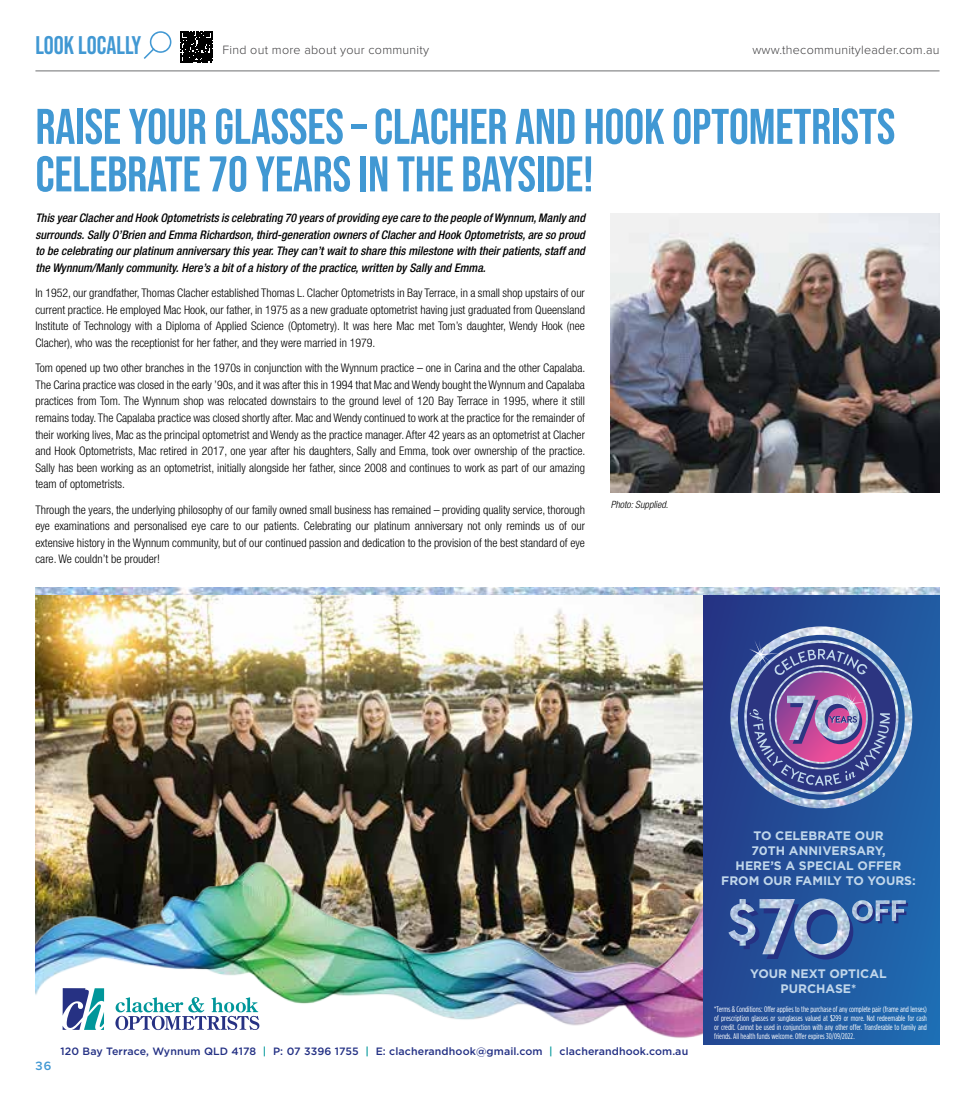
<style>
.page{position:relative;width:975px;height:1099px;background:#fff}
.page>*{position:absolute;margin:0;border:0;box-sizing:border-box;transform-origin:0 0}
.t1{font:50px/47.5px "Bebas Neue";letter-spacing:-.005em;color:#4198d3}
.t2{font:25.5px "Bebas Neue";color:#4198d3}
.t3{font:300 12.5px "Proxima Nova";letter-spacing:.02em;color:#414042}
.t4{font:600 12.5px "Proxima Nova";color:#4198d3}
.t5{font:700 12.38px/15px "Gotham";color:#c0d6ea;text-align:center}
.t6{font:300 condensed 11.88px/16.6px "Helvetica Neue LT Pro";color:#000;text-align:justify}
.t7{font:italic 500 condensed 11.88px/16.6px "Helvetica Neue LT Pro";color:#000;text-align:justify}
.t8{font:500 10.62px "Gotham HTF";letter-spacing:.01em;color:#233084}
.t9{font:italic 300 condensed 10px "Helvetica Neue LT Pro";color:#000}
.t10{font:condensed 8.12px/9px "Gotham HTF";color:#fff;text-align:justify}
.s1{color:#00979a}
</style>
<div class="page">
<hr style="left:35px;top:70px;width:904px;height:1px;background:#6d6e71">
<svg style="left:144px;top:31px;width:27px;height:28px"></svg>
<svg style="left:180px;top:31px;width:33px;height:32px"></svg>
<svg style="left:181px;top:32px;width:31px;height:31px"></svg>
<img style="left:35px;top:595px;width:668px;height:261px">
<img style="left:35px;top:856px;width:668px;height:182px">
<div style="left:703px;top:587px;width:236px;height:457px;background:linear-gradient(to right,#243e8b,#1f67ad)"></div>
<img style="left:730px;top:626px;width:182px;height:182px">
<svg style="left:745px;top:640px;width:122px;height:35px;background:#5b6aa4"></svg>
<svg style="left:749px;top:692px;width:140px;height:93px;background:#7765a2"></svg>
<svg style="left:732px;top:902px;width:176px;height:57px"></svg>
<img style="left:728px;top:898px;width:177px;height:56px">
<img style="left:35px;top:587px;width:904px;height:8px">
<img style="left:35px;top:949px;width:348px;height:81px">
<img style="left:610px;top:213px;width:329px;height:280px">
<h2 class="t2" style="left:35px;top:31px;width:107px">LOOK LOCALLY</h2>
<p class="t3" style="left:222px;top:40px;width:208px">Find out more about your community</p>
<p class="t3" style="left:752px;top:40px;width:189px">www.thecommunityleader.com.au</p>
<h1 class="t1" style="left:35px;top:102px;width:861px">RAISE YOUR GLASSES – CLACHER AND HOOK OPTOMETRISTS<br>CELEBRATE 70 YEARS IN THE BAYSIDE!</h1>
<p class="t7" style="left:35px;top:209px;width:551px">This year Clacher and Hook Optometrists is celebrating 70 years of providing eye care to the people of Wynnum, Manly and surrounds. Sally O’Brien and Emma Richardson, third-generation owners of Clacher and Hook Optometrists, are so proud to be celebrating our platinum anniversary this year. They can’t wait to share this milestone with their patients, staff and the Wynnum/Manly community. Here’s a bit of a history of the practice, written by Sally and Emma.</p>
<p class="t6" style="left:35px;top:284px;width:551px">In 1952, our grandfather, Thomas Clacher established Thomas L. Clacher Optometrists in Bay Terrace, in a small shop upstairs of our current practice. He employed Mac Hook, our father, in 1975 as a new graduate optometrist having just graduated from Queensland Institute of Technology with a Diploma of Applied Science (Optometry). It was here Mac met Tom’s daughter, Wendy Hook (nee Clacher), who was the receptionist for her father, and they were married in 1979.</p>
<p class="t6" style="left:35px;top:359px;width:551px">Tom opened up two other branches in the 1970s in conjunction with the Wynnum practice – one in Carina and the other Capalaba.<br>The Carina practice was closed in the early ’90s, and it was after this in 1994 that Mac and Wendy bought the Wynnum and Capalaba practices from Tom. The Wynnum shop was relocated downstairs to the ground level of 120 Bay Terrace in 1995, where it still remains today. The Capalaba practice was closed shortly after. Mac and Wendy continued to work at the practice for the remainder of their working lives, Mac as the principal optometrist and Wendy as the practice manager. After 42 years as an optometrist at Clacher and Hook Optometrists, Mac retired in 2017, one year after his daughters, Sally and Emma, took over ownership of the practice.<br>Sally has been working as an optometrist, initially alongside her father, since 2008 and continues to work as part of our amazing team of optometrists.</p>
<p class="t6" style="left:35px;top:501px;width:551px">Through the years, the underlying philosophy of our family owned small business has remained – providing quality service, thorough eye examinations and personalised eye care to our patients. Celebrating our platinum anniversary not only reminds us of our extensive history in the Wynnum community, but of our continued passion and dedication to the provision of the best standard of eye care. We couldn’t be prouder!</p>
<p class="t9" style="left:610px;top:498px;width:59px">Photo: Supplied.</p>
<p class="t5" style="left:721px;top:828px;width:196px">TO CELEBRATE OUR<br>70TH ANNIVERSARY,<br>HERE’S A SPECIAL OFFER<br>FROM OUR FAMILY TO YOURS:</p>
<p class="t5" style="left:750px;top:966px;width:138px">YOUR NEXT OPTICAL<br>PURCHASE*</p>
<p class="t4" style="left:35px;top:1056px;width:17px">36</p>
<p class="t8" style="left:61px;top:1044px;width:629px">120 Bay Terrace, Wynnum QLD 4178 <span class="s1">|</span> P: 07 3396 1755 <span class="s1">|</span> E: clacherandhook@gmail.com <span class="s1">|</span> clacherandhook.com.au</p>
<p class="t10" style="left:714px;top:1004px;width:214px">*Terms &amp; Conditions: Offer applies to the purchase of any complete pair (frame and lenses) of prescription glasses or sunglasses valued at $299 or more. Not redeemable for cash or credit. Cannot be used in conjunction with any other offer. Transferable to family and friends. All health funds welcome. Offer expires 30/09/2022.</p>
</div>
